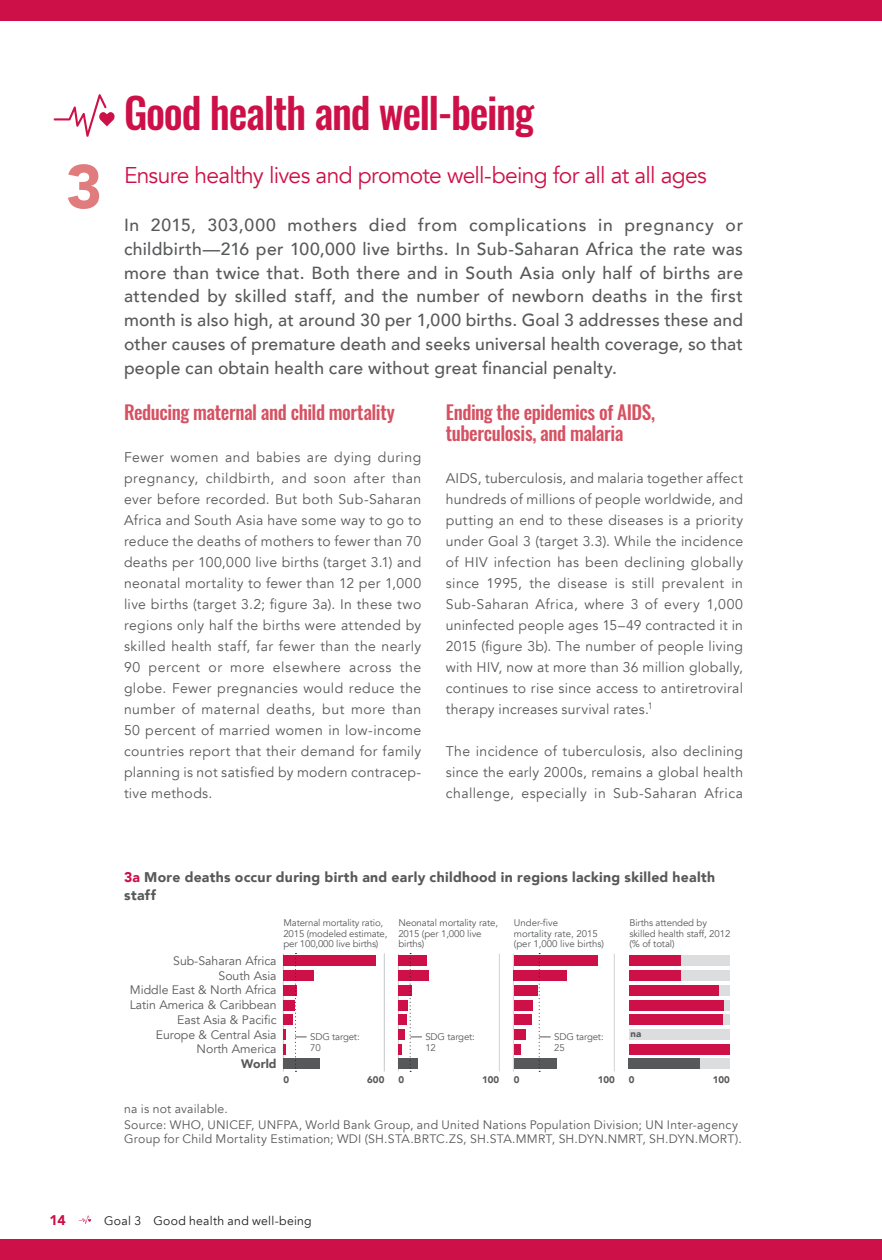
<style>
.page{position:relative;width:882px;height:1260px;background:#fff}
.page>*{position:absolute;margin:0;border:0;box-sizing:border-box;transform-origin:0 0}
.t1{font:900 61.25px "Avenir";color:#e07b7e}
.t2{font:500 42px "Oswald";letter-spacing:-.03em;color:#cd1048}
.t3{font:22.75px "Avenir";letter-spacing:-.03em;color:#cd1048}
.t4{font:500 19.25px/21px "Oswald";letter-spacing:-.025em;color:#d65161}
.t5{font:500 17.5px/23.8px "Avenir";letter-spacing:.01em;color:#57585a;text-align:justify}
.t6{font:14px/21px "Avenir";letter-spacing:.02em;color:#57585a;text-align:justify}
.t7{font:900 14px/17.5px "Avenir";letter-spacing:.02em;color:#57585a}
.t8{font:900 14px "Avenir";color:#cd1048}
.t9{font:12.25px/15.8px "Avenir";letter-spacing:.015em;color:#57585a}
.t10{font:12.25px "Avenir";letter-spacing:.02em;color:#231f20}
.t11{font:900 12.25px "Avenir";color:#57585a}
.t12{font:9.62px/10.5px "Avenir";letter-spacing:-.01em;color:#57585a}
.t13{font:900 9.62px "Avenir";color:#57585a}
.s1{color:#cd1048}
</style>
<div class="page">
<div style="left:0;top:0;width:882px;height:21px;background:#cd1048"></div>
<div style="left:0;top:1239px;width:882px;height:21px;background:#cd1048"></div>
<svg style="left:79px;top:1215px;width:12px;height:9px"></svg>
<svg style="left:54px;top:94px;width:61px;height:43px"></svg>
<hr style="left:283px;top:954px;width:1px;height:117px;background:#d1d2d4">
<hr style="left:384px;top:954px;width:1px;height:117px;background:#d1d2d4">
<hr style="left:398px;top:954px;width:1px;height:117px;background:#d1d2d4">
<hr style="left:499px;top:954px;width:1px;height:117px;background:#d1d2d4">
<hr style="left:513px;top:954px;width:1px;height:117px;background:#d1d2d4">
<hr style="left:614px;top:954px;width:1px;height:117px;background:#d1d2d4">
<div style="left:283px;top:956px;width:92px;height:10px;background:#cd1048"></div>
<div style="left:283px;top:970px;width:31px;height:11px;background:#cd1048"></div>
<div style="left:283px;top:985px;width:14px;height:11px;background:#cd1048"></div>
<div style="left:283px;top:1000px;width:12px;height:10px;background:#cd1048"></div>
<div style="left:283px;top:1015px;width:10px;height:10px;background:#cd1048"></div>
<svg style="left:283px;top:1029px;width:3px;height:26px"></svg>
<div style="left:283px;top:1059px;width:37px;height:10px;background:#57585a"></div>
<div style="left:398px;top:956px;width:29px;height:10px;background:#cd1048"></div>
<div style="left:398px;top:970px;width:31px;height:11px;background:#cd1048"></div>
<div style="left:398px;top:985px;width:14px;height:11px;background:#cd1048"></div>
<div style="left:398px;top:1000px;width:10px;height:10px;background:#cd1048"></div>
<div style="left:398px;top:1015px;width:9px;height:10px;background:#cd1048"></div>
<div style="left:398px;top:1029px;width:6px;height:11px;background:#cd1048"></div>
<hr style="left:398px;top:1044px;width:4px;height:11px;background:#cd1048">
<div style="left:398px;top:1059px;width:20px;height:10px;background:#57585a"></div>
<div style="left:514px;top:956px;width:84px;height:10px;background:#cd1048"></div>
<div style="left:514px;top:970px;width:53px;height:11px;background:#cd1048"></div>
<div style="left:514px;top:985px;width:24px;height:11px;background:#cd1048"></div>
<div style="left:514px;top:1000px;width:18px;height:10px;background:#cd1048"></div>
<div style="left:514px;top:1015px;width:17px;height:10px;background:#cd1048"></div>
<div style="left:514px;top:1029px;width:11px;height:11px;background:#cd1048"></div>
<div style="left:514px;top:1044px;width:6px;height:11px;background:#cd1048"></div>
<div style="left:514px;top:1059px;width:43px;height:10px;background:#57585a"></div>
<div style="left:681px;top:956px;width:49px;height:10px;background:#dcdddf"></div>
<div style="left:680px;top:970px;width:50px;height:11px;background:#dcdddf"></div>
<div style="left:718px;top:985px;width:12px;height:11px;background:#dcdddf"></div>
<div style="left:723px;top:1000px;width:7px;height:10px;background:#dcdddf"></div>
<div style="left:723px;top:1015px;width:7px;height:10px;background:#dcdddf"></div>
<div style="left:629px;top:1029px;width:101px;height:11px;background:#dcdddf"></div>
<div style="left:700px;top:1059px;width:30px;height:10px;background:#dcdddf"></div>
<div style="left:629px;top:956px;width:52px;height:10px;background:#cd1048"></div>
<div style="left:629px;top:970px;width:51px;height:11px;background:#cd1048"></div>
<div style="left:629px;top:985px;width:89px;height:11px;background:#cd1048"></div>
<div style="left:629px;top:1000px;width:94px;height:10px;background:#cd1048"></div>
<div style="left:629px;top:1015px;width:94px;height:10px;background:#cd1048"></div>
<div style="left:629px;top:1044px;width:100px;height:11px;background:#cd1048"></div>
<div style="left:629px;top:1059px;width:71px;height:10px;background:#57585a"></div>
<svg style="left:295px;top:953px;width:12px;height:119px"></svg>
<svg style="left:410px;top:953px;width:12px;height:119px"></svg>
<svg style="left:539px;top:953px;width:12px;height:119px"></svg>
<h1 class="t1" style="left:66px;top:134px;width:38px">3</h1>
<h2 class="t2" style="left:124px;top:83px;width:412px">Good health and well-being</h2>
<h3 class="t3" style="left:124px;top:162px;width:584px">Ensure healthy lives and promote well-being for all at all ages</h3>
<p class="t5" style="left:124px;top:212px;width:621px">In 2015, 303,000 mothers died from complications in pregnancy or childbirth—216 per 100,000 live births. In Sub-Saharan Africa the rate was more than twice that. Both there and in South Asia only half of births are attended by skilled staff, and the number of newborn deaths in the first month is also high, at around 30 per 1,000 births. Goal 3 addresses these and other causes of premature death and seeks universal health coverage, so that people can obtain health care without great financial penalty.</p>
<h3 class="t4" style="left:124px;top:402px;width:272px">Reducing maternal and child mortality</h3>
<p class="t6" style="left:124px;top:447px;width:299px">Fewer women and babies are dying during pregnancy, childbirth, and soon after than ever before recorded. But both Sub-Saharan Africa and South Asia have some way to go to reduce the deaths of mothers to fewer than 70 deaths per 100,000 live births (target 3.1) and neonatal mortality to fewer than 12 per 1,000 live births (target 3.2; figure 3a). In these two regions only half the births were attended by skilled health staff, far fewer than the nearly 90 percent or more elsewhere across the globe. Fewer pregnancies would reduce the number of maternal deaths, but more than 50 percent of married women in low-income countries report that their demand for family planning is not satisfied by modern contracep&shy;tive methods.</p>
<h3 class="t4" style="left:446px;top:402px;width:211px">Ending the epidemics of AIDS, tuberculosis, and malaria</h3>
<p class="t6" style="left:446px;top:468px;width:299px">AIDS, tuberculosis, and malaria together affect hundreds of millions of people worldwide, and putting an end to these diseases is a priority under Goal 3 (target 3.3). While the incidence of HIV infection has been declining globally since 1995, the disease is still prevalent in Sub-Saharan Africa, where 3 of every 1,000 uninfected people ages 15–49 contracted it in 2015 (figure 3b). The number of people living with HIV, now at more than 36 million globally, continues to rise since access to antiretroviral therapy increases survival rates.<sup>1</sup></p>
<p class="t6" style="left:446px;top:741px;width:299px">The incidence of tuberculosis, also declining since the early 2000s, remains a global health challenge, especially in Sub-Saharan Africa</p>
<p class="t7" style="left:124px;top:868px;width:593px"><span class="s1">3a</span> More deaths occur during birth and early childhood in regions lacking skilled health staff</p>
<p class="t9" style="left:173px;top:953px;width:105px">Sub-Saharan Africa</p>
<p class="t9" style="left:219px;top:968px;width:60px">South Asia</p>
<p class="t9" style="left:130px;top:982px;width:148px">Middle East &amp; North Africa</p>
<p class="t9" style="left:130px;top:997px;width:148px">Latin America &amp; Caribbean</p>
<p class="t12" style="left:283px;top:918px;width:106px">Maternal mortality ratio,<br>2015 (modeled estimate, per 100,000 live births)</p>
<p class="t9" style="left:177px;top:1012px;width:101px">East Asia &amp; Pacific</p>
<p class="t12" style="left:514px;top:918px;width:92px">Under-five<br>mortality rate, 2015 (per 1,000 live births)</p>
<p class="t12" style="left:398px;top:918px;width:101px">Neonatal mortality rate,<br>2015 (per 1,000 live births)</p>
<p class="t12" style="left:629px;top:918px;width:102px">Births attended by skilled health staff, 2012 (% of total)</p>
<p class="t9" style="left:156px;top:1027px;width:122px">Europe &amp; Central Asia</p>
<p class="t9" style="left:197px;top:1041px;width:82px">North America</p>
<p class="t11" style="left:241px;top:1053px;width:37px">World</p>
<p class="t12" style="left:310px;top:1032px;width:51px">SDG target:<br>70</p>
<p class="t12" style="left:425px;top:1032px;width:51px">SDG target:<br>12</p>
<p class="t12" style="left:554px;top:1032px;width:51px">SDG target:<br>25</p>
<p class="t13" style="left:283px;top:1072px;width:7px">0</p>
<p class="t13" style="left:367px;top:1072px;width:19px">600</p>
<p class="t13" style="left:398px;top:1072px;width:7px">0</p>
<p class="t13" style="left:482px;top:1072px;width:19px">100</p>
<p class="t13" style="left:514px;top:1072px;width:7px">0</p>
<p class="t13" style="left:598px;top:1072px;width:19px">100</p>
<p class="t13" style="left:631px;top:1026px;width:12px">na</p>
<p class="t13" style="left:629px;top:1072px;width:7px">0</p>
<p class="t13" style="left:713px;top:1072px;width:19px">100</p>
<p class="t9" style="left:124px;top:1101px;width:615px">na is not available.<br>Source: WHO, UNICEF, UNFPA, World Bank Group, and United Nations Population Division; UN Inter-agency</p>
<p class="t9" style="left:124px;top:1131px;width:619px">Group for Child Mortality Estimation; WDI (SH.STA.BRTC.ZS, SH.STA.MMRT, SH.DYN.NMRT, SH.DYN.MORT).</p>
<p class="t8" style="left:50px;top:1208px;width:18px">14</p>
<p class="t10" style="left:104px;top:1213px;width:209px">Goal 3 Good health and well-being</p>
</div>
